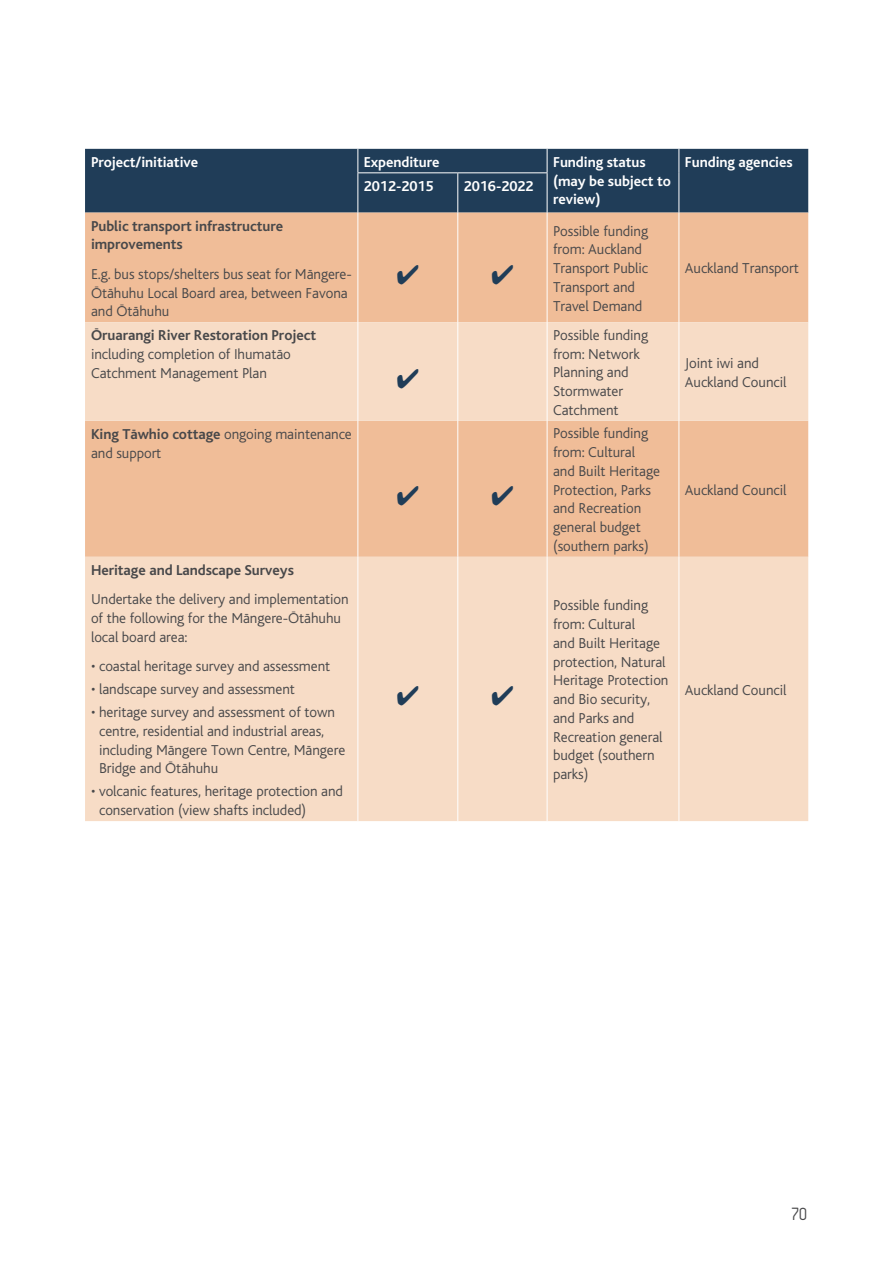
<style>
.page{position:relative;width:893px;height:1263px;background:#fff}
.page>*{position:absolute;margin:0;border:0;box-sizing:border-box;transform-origin:0 0}
.t1{font:18px "Zag";color:#48484a}
.t2{font:15px/18.8px "Auckland Council Bliss Light";letter-spacing:-.005em;color:#48484a}
.t3{font:15px/18.8px "Auckland Council Bliss Bold";letter-spacing:-.005em;color:#48484a}
.t4{font:15px/18.8px "Auckland Council Bliss Bold";letter-spacing:-.005em;color:#fff}
.s1{font-family:"Auckland Council Bliss Bold"}
</style>
<div class="page">
<div style="left:85px;top:149px;width:723px;height:64px;background:#203d58"></div>
<div style="left:85px;top:213px;width:723px;height:109px;background:#f0bd98"></div>
<svg style="left:85px;top:322px;width:723px;height:499px;background:#f5d3b9"></svg>
<hr style="left:357px;top:213px;width:1px;height:109px;background:#fff">
<hr style="left:457px;top:213px;width:1px;height:109px;background:#fff">
<hr style="left:547px;top:213px;width:1px;height:109px;background:#fff">
<hr style="left:679px;top:213px;width:1px;height:109px;background:#fff">
<hr style="left:357px;top:322px;width:1px;height:99px;background:#fff">
<hr style="left:457px;top:322px;width:1px;height:99px;background:#fff">
<hr style="left:547px;top:322px;width:1px;height:99px;background:#fff">
<hr style="left:679px;top:322px;width:1px;height:99px;background:#fff">
<hr style="left:357px;top:421px;width:1px;height:136px;background:#fff">
<hr style="left:457px;top:421px;width:1px;height:136px;background:#fff">
<hr style="left:547px;top:421px;width:1px;height:136px;background:#fff">
<hr style="left:679px;top:421px;width:1px;height:136px;background:#fff">
<hr style="left:357px;top:557px;width:1px;height:264px;background:#fff">
<hr style="left:457px;top:557px;width:1px;height:264px;background:#fff">
<hr style="left:547px;top:557px;width:1px;height:264px;background:#fff">
<hr style="left:679px;top:557px;width:1px;height:264px;background:#fff">
<svg style="left:357px;top:149px;width:1px;height:23px"></svg>
<svg style="left:547px;top:149px;width:1px;height:23px"></svg>
<svg style="left:679px;top:149px;width:1px;height:24px"></svg>
<hr style="left:679px;top:173px;width:1px;height:40px;background:#fff">
<hr style="left:357px;top:173px;width:1px;height:40px;background:#fff">
<hr style="left:457px;top:173px;width:1px;height:40px;background:#fff">
<hr style="left:547px;top:173px;width:1px;height:40px;background:#fff">
<hr style="left:357px;top:172px;width:101px;height:1px;background:#fff">
<hr style="left:458px;top:172px;width:89px;height:1px;background:#fff">
<svg style="left:397px;top:264px;width:21px;height:20px"></svg>
<svg style="left:492px;top:264px;width:21px;height:20px"></svg>
<svg style="left:397px;top:368px;width:21px;height:20px"></svg>
<svg style="left:397px;top:486px;width:21px;height:19px"></svg>
<svg style="left:492px;top:486px;width:21px;height:19px"></svg>
<svg style="left:397px;top:686px;width:21px;height:19px"></svg>
<svg style="left:492px;top:686px;width:21px;height:19px"></svg>
<p class="t4" style="left:91px;top:153px;width:109px">Project/initiative</p>
<p class="t4" style="left:364px;top:153px;width:77px">Expenditure</p>
<p class="t4" style="left:553px;top:153px;width:119px">Funding status (may be subject to review)</p>
<p class="t4" style="left:685px;top:153px;width:109px">Funding agencies</p>
<p class="t4" style="left:364px;top:177px;width:71px">2012-2015</p>
<p class="t4" style="left:464px;top:177px;width:71px">2016-2022</p>
<p class="t3" style="left:91px;top:217px;width:194px">Public transport infrastructure improvements</p>
<p class="t2" style="left:91px;top:265px;width:262px">E.g. bus stops/shelters bus seat for Māngere-<br>Ōtāhuhu Local Board area, between Favona and Ōtāhuhu</p>
<p class="t3" style="left:91px;top:326px;width:227px">Ōruarangi River Restoration Project</p>
<p class="t2" style="left:91px;top:345px;width:201px">including completion of Ihumatāo<br>Catchment Management Plan</p>
<p class="t2" style="left:553px;top:222px;width:97px">Possible funding from: Auckland<br>Transport Public<br>Transport and<br>Travel Demand</p>
<p class="t2" style="left:553px;top:326px;width:97px">Possible funding from: Network<br>Planning and<br>Stormwater<br>Catchment</p>
<p class="t2" style="left:91px;top:425px;width:262px"><span class="s1">King Tāwhio cottage</span> ongoing maintenance and support</p>
<p class="t2" style="left:553px;top:424px;width:108px">Possible funding from: Cultural and Built Heritage<br>Protection, Parks and Recreation general budget (southern parks)</p>
<p class="t3" style="left:91px;top:561px;width:204px">Heritage and Landscape Surveys</p>
<p class="t2" style="left:91px;top:590px;width:259px">Undertake the delivery and implementation of the following for the Māngere-Ōtāhuhu local board area:</p>
<p class="t2" style="left:91px;top:657px;width:241px">• coastal heritage survey and assessment</p>
<p class="t2" style="left:91px;top:680px;width:205px">• landscape survey and assessment</p>
<p class="t2" style="left:99px;top:703px;width:248px;text-indent:-8px">• heritage survey and assessment of town centre, residential and industrial areas, including Māngere Town Centre, Māngere Bridge and Ōtāhuhu</p>
<p class="t2" style="left:99px;top:782px;width:245px;text-indent:-8px">• volcanic features, heritage protection and conservation (view shafts included)</p>
<p class="t2" style="left:553px;top:596px;width:117px">Possible funding from: Cultural<br>and Built Heritage protection, Natural<br>Heritage Protection and Bio security, and Parks and<br>Recreation general budget (southern parks)</p>
<p class="t2" style="left:685px;top:259px;width:115px">Auckland Transport</p>
<p class="t2" style="left:685px;top:354px;width:103px">Joint iwi and<br>Auckland Council</p>
<p class="t2" style="left:685px;top:480px;width:103px">Auckland Council</p>
<p class="t2" style="left:685px;top:681px;width:103px">Auckland Council</p>
<p class="t1" style="left:792px;top:1204px;width:17px">70</p>
</div>
